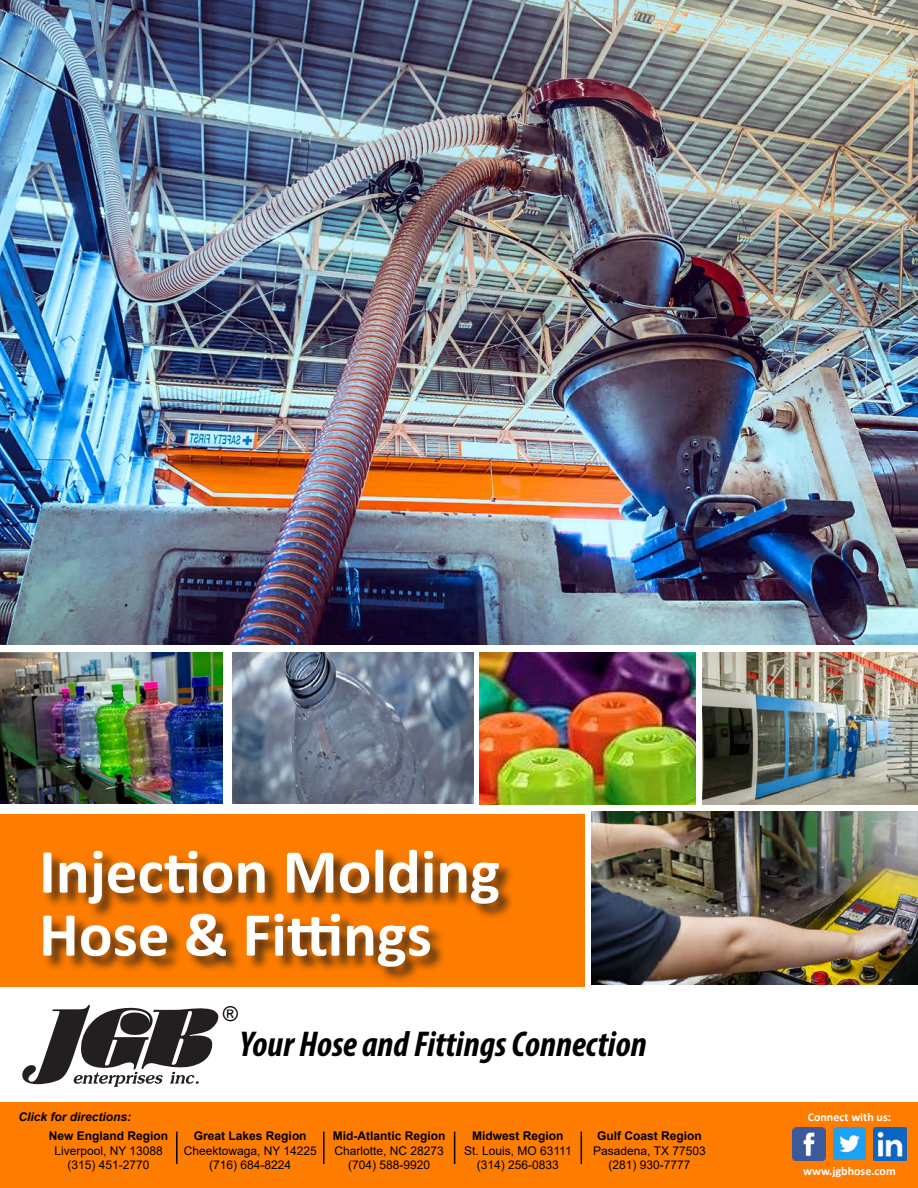
<style>
.page{position:relative;width:918px;height:1188px;background:#fff}
.page>*{position:absolute;margin:0;border:0;box-sizing:border-box;transform-origin:0 0}
.t1{font:700 63px/63px "Calibri";color:#fff}
.t2{font:italic 700 condensed 36px "Myriad Pro";color:#000}
.t3{font:italic 20.4px "Arial";color:#000}
.t4{font:12px/14.4px "Arial";color:#000;text-align:center}
.t5{font:700 12px "Arial";color:#000}
.t6{font:700 12px "Calibri";color:#fff}
.t7{font:italic 700 12px "Arial";color:#000}
</style>
<div class="page">
<svg style="left:22px;top:1005px;width:197px;height:82px"></svg>
<div style="left:0;top:814px;width:584px;height:173px;background:#fe7c00"></div>
<img style="left:591px;top:812px;width:327px;height:173px">
<div style="left:0;top:1102px;width:918px;height:86px;background:#fe7c00"></div>
<img style="left:833px;top:1128px;width:32px;height:32px">
<img style="left:873px;top:1128px;width:33px;height:33px">
<img style="left:793px;top:1128px;width:33px;height:33px">
<img style="left:0;top:652px;width:223px;height:152px">
<img style="left:232px;top:652px;width:241px;height:152px">
<img style="left:702px;top:652px;width:216px;height:152px">
<img style="left:480px;top:652px;width:216px;height:152px">
<div style="left:43px;top:849px;width:471px;height:134px;background:#1a181b;opacity:.75"></div>
<img style="left:0;top:0;width:918px;height:645px">
<hr style="left:323px;top:1132px;width:2px;height:32px;background:#000">
<hr style="left:176px;top:1132px;width:2px;height:32px;background:#000">
<hr style="left:454px;top:1132px;width:1px;height:32px;background:#000">
<hr style="left:581px;top:1132px;width:1px;height:32px;background:#000">
<h1 class="t1" style="left:39px;top:839px;width:463px">Injection Molding<br>Hose &amp; Fittings</h1>
<h3 class="t3" style="left:222px;top:1001px;width:17px">®</h3>
<h2 class="t2" style="left:240px;top:1022px;width:409px">Your Hose and Fittings Connection</h2>
<p class="t7" style="left:18px;top:1108px;width:114px">Click for directions:</p>
<p class="t5" style="left:49px;top:1128px;width:121px">New England Region</p>
<p class="t4" style="left:54px;top:1143px;width:110px">Liverpool, NY 13088 (315) 451-2770</p>
<p class="t5" style="left:194px;top:1128px;width:114px">Great Lakes Region</p>
<p class="t4" style="left:184px;top:1143px;width:134px">Cheektowaga, NY 14225 (716) 684-8224</p>
<p class="t5" style="left:333px;top:1128px;width:114px">Mid-Atlantic Region</p>
<p class="t4" style="left:335px;top:1143px;width:111px">Charlotte, NC 28273 (704) 588-9920</p>
<p class="t5" style="left:472px;top:1128px;width:93px">Midwest Region</p>
<p class="t4" style="left:464px;top:1143px;width:109px">St. Louis, MO 63111 (314) 256-0833</p>
<p class="t5" style="left:597px;top:1128px;width:106px">Gulf Coast Region</p>
<p class="t4" style="left:593px;top:1143px;width:114px">Pasadena, TX 77503 (281) 930-7777</p>
<p class="t6" style="left:808px;top:1109px;width:85px">Connect with us:</p>
<p class="t6" style="left:803px;top:1163px;width:94px">www.jgbhose.com</p>
</div>
